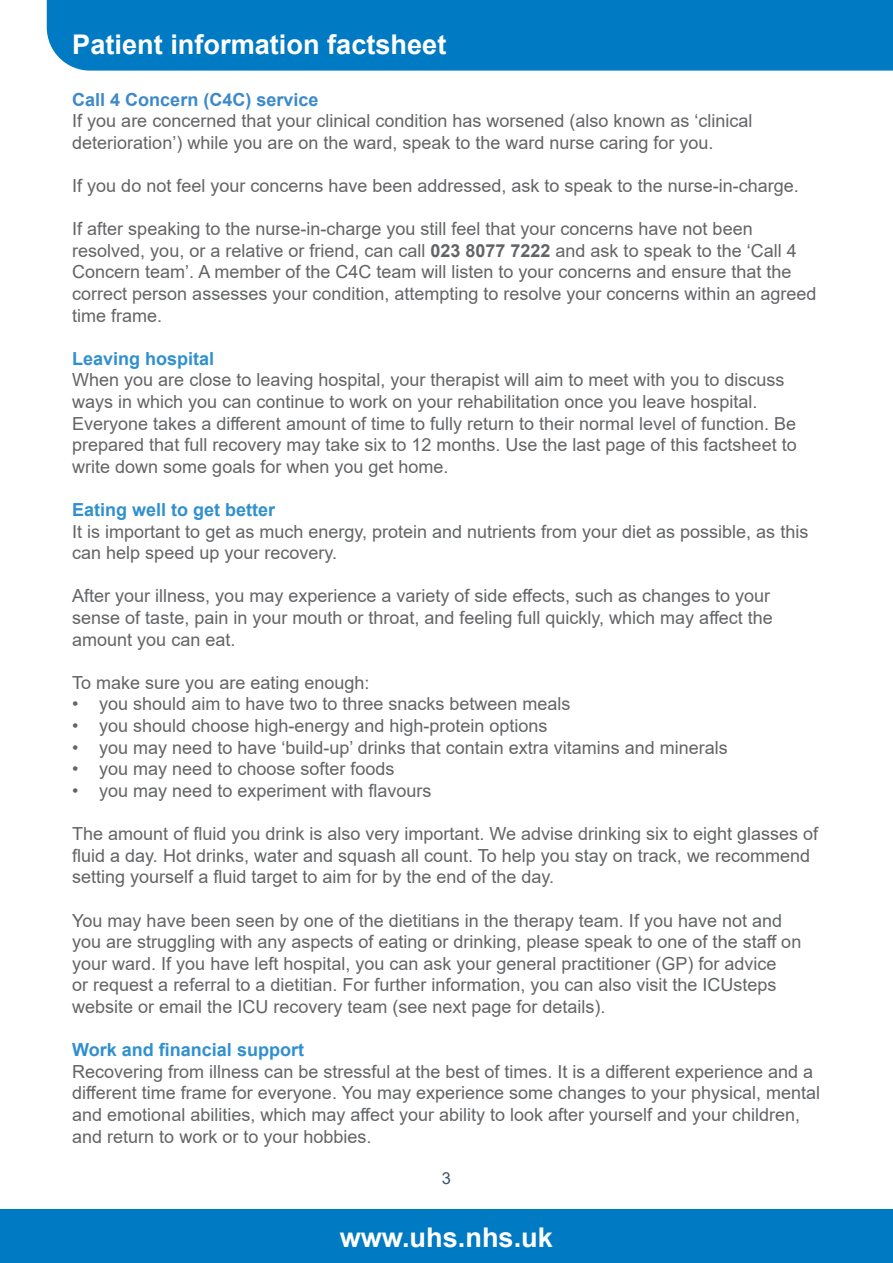
<style>
.page{position:relative;width:893px;height:1263px;background:#fff}
.page>*{position:absolute;margin:0;border:0;box-sizing:border-box;transform-origin:0 0}
.t1{font:700 27.15px "Arial";color:#fff}
.t2{font:18px/21.6px "Arial";color:#636466}
.t3{font:700 18px "Arial";color:#3090ce}
.t4{font:700 18px "Arial";color:#3d89c9}
.t5{font:16.5px "Arial";color:#3d5567}
.s1{font-weight:700}
</style>
<div class="page">
<div style="left:0;top:1209px;width:893px;height:54px;background:#007ac2"></div>
<div style="left:46px;top:0;width:847px;height:71px;background:#007ac2"></div>
<h1 class="t1" style="left:72px;top:25px;width:376px">Patient information factsheet</h1>
<p class="t4" style="left:72px;top:87px;width:248px">Call 4 Concern (C4C) service</p>
<p class="t2" style="left:72px;top:110px;width:682px">If you are concerned that your clinical condition has worsened (also known as ‘clinical deterioration’) while you are on the ward, speak to the ward nurse caring for you.</p>
<p class="t2" style="left:72px;top:175px;width:728px">If you do not feel your concerns have been addressed, ask to speak to the nurse-in-charge.</p>
<p class="t2" style="left:72px;top:218px;width:746px">If after speaking to the nurse-in-charge you still feel that your concerns have not been resolved, you, or a relative or friend, can call <span class="s1">023 8077 7222</span> and ask to speak to the ‘Call 4<br>Concern team’. A member of the C4C team will listen to your concerns and ensure that the correct person assesses your condition, attempting to resolve your concerns within an agreed time frame.</p>
<p class="t3" style="left:72px;top:346px;width:144px">Leaving hospital</p>
<p class="t2" style="left:72px;top:369px;width:726px">When you are close to leaving hospital, your therapist will aim to meet with you to discuss ways in which you can continue to work on your rehabilitation once you leave hospital.<br>Everyone takes a different amount of time to fully return to their normal level of function. Be prepared that full recovery may take six to 12 months. Use the last page of this factsheet to write down some goals for when you get home.</p>
<p class="t3" style="left:72px;top:497px;width:205px">Eating well to get better</p>
<p class="t2" style="left:72px;top:520px;width:738px">It is important to get as much energy, protein and nutrients from your diet as possible, as this can help speed up your recovery.</p>
<p class="t2" style="left:72px;top:585px;width:702px">After your illness, you may experience a variety of side effects, such as changes to your sense of taste, pain in your mouth or throat, and feeling full quickly, which may affect the amount you can eat.</p>
<p class="t2" style="left:72px;top:672px;width:299px">To make sure you are eating enough:</p>
<p class="t2" style="left:72px;top:693px;width:500px">• you should aim to have two to three snacks between meals</p>
<p class="t2" style="left:72px;top:715px;width:477px">• you should choose high-energy and high-protein options</p>
<p class="t2" style="left:72px;top:736px;width:657px">• you may need to have ‘build-up’ drinks that contain extra vitamins and minerals</p>
<p class="t2" style="left:72px;top:758px;width:324px">• you may need to choose softer foods</p>
<p class="t2" style="left:72px;top:780px;width:361px">• you may need to experiment with flavours</p>
<p class="t2" style="left:72px;top:823px;width:747px">The amount of fluid you drink is also very important. We advise drinking six to eight glasses of fluid a day. Hot drinks, water and squash all count. To help you stay on track, we recommend setting yourself a fluid target to aim for by the end of the day.</p>
<p class="t2" style="left:72px;top:909px;width:730px">You may have been seen by one of the dietitians in the therapy team. If you have not and you are struggling with any aspects of eating or drinking, please speak to one of the staff on your ward. If you have left hospital, you can ask your general practitioner (GP) for advice<br>or request a referral to a dietitian. For further information, you can also visit the ICUsteps website or email the ICU recovery team (see next page for details).</p>
<p class="t3" style="left:72px;top:1037px;width:233px">Work and financial support</p>
<p class="t2" style="left:72px;top:1060px;width:749px">Recovering from illness can be stressful at the best of times. It is a different experience and a different time frame for everyone. You may experience some changes to your physical, mental and emotional abilities, which may affect your ability to look after yourself and your children, and return to work or to your hobbies.</p>
<p class="t5" style="left:442px;top:1166px;width:11px">3</p>
<h1 class="t1" style="left:340px;top:1218px;width:215px">www.uhs.nhs.uk</h1>
</div>
